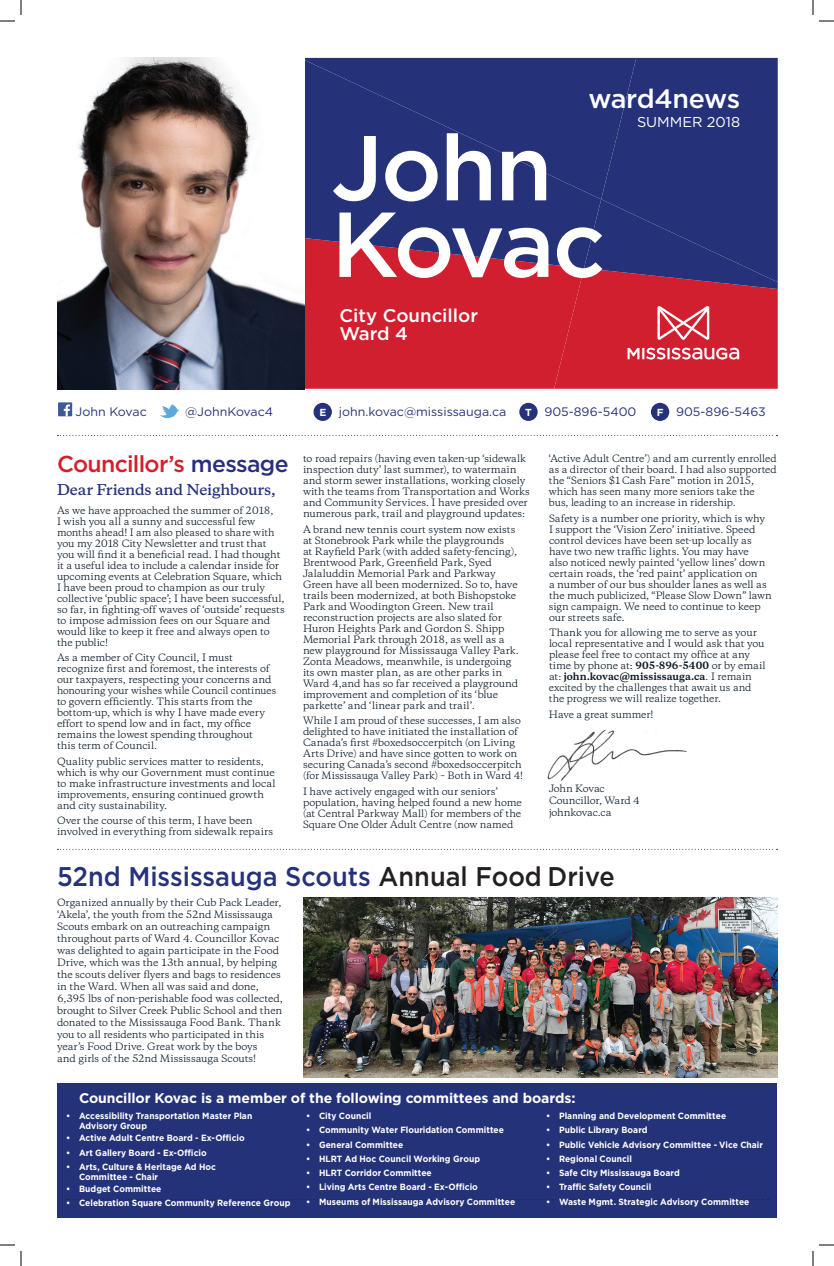
<style>
.page{position:relative;width:834px;height:1266px;background:#fff}
.page>*{position:absolute;margin:0;border:0;box-sizing:border-box;transform-origin:0 0}
.t1{font:500 91.9px/76.6px "Gotham";letter-spacing:-.025em;color:#fff}
.t2{font:500 27px "Gotham";color:#253279;scale:.94 1}
.t3{font:500 26.6px "Gotham";letter-spacing:-.02em;color:#fff}
.t4{font:500 23px "Gotham";letter-spacing:-.03em;color:#d2202d}
.t5{font:500 18.4px/18.4px "Gotham";color:#fff}
.t6{font:14.3px "Gotham";color:#fff}
.t7{font:700 14px "Gotham";letter-spacing:-.01em;color:#fff}
.t8{font:600 14px "Copernicus";letter-spacing:-.01em;color:#253279}
.t9{font:12.3px "Gotham";color:#253279}
.t10{font:9.5px/11px "Copernicus";letter-spacing:-.005em;color:#0a1a29}
.t11{font:700 9px/10px "Gotham";letter-spacing:.005em;color:#fff;scale:.94 1}
.s1{font-weight:700;font-size:10.2px;color:#fff}
.s2{color:#2a2f7d}
.s3{font-weight:700}
.s4{color:#231f20}
</style>
<div class="page">
<img style="left:547px;top:730px;width:140px;height:51px">
<div style="left:304px;top:268px;width:250px;height:121px;background:#d21f2f"></div>
<svg style="left:305px;top:58px;width:249px;height:210px;background:#323073"></svg>
<svg style="left:554px;top:58px;width:224px;height:331px;background:#602f63"></svg>
<img style="left:57px;top:57px;width:247px;height:332px">
<div style="left:58px;top:402px;width:14px;height:14px;background:#3b5a9a"></div>
<svg style="left:64px;top:405px;width:6px;height:11px"></svg>
<svg style="left:159px;top:404px;width:21px;height:14px"></svg>
<div style="left:314px;top:403px;width:18px;height:18px;background:#253279;border-radius:50%"></div>
<div style="left:519px;top:403px;width:19px;height:18px;background:#253279;border-radius:50%"></div>
<div style="left:651px;top:403px;width:18px;height:18px;background:#253279;border-radius:50%"></div>
<svg style="left:58px;top:435px;width:719px;height:1px"></svg>
<div style="left:57px;top:1084px;width:720px;height:134px;background:#243279"></div>
<svg style="left:66px;top:1199px;width:703px;height:1px"></svg>
<svg style="left:58px;top:849px;width:720px;height:1px"></svg>
<img style="left:303px;top:897px;width:474px;height:181px">
<svg style="left:0;top:0;width:22px;height:22px"></svg>
<svg style="left:0;top:1244px;width:22px;height:22px"></svg>
<svg style="left:812px;top:0;width:22px;height:22px"></svg>
<svg style="left:812px;top:1244px;width:22px;height:22px"></svg>
<h3 class="t3" style="left:588px;top:81px;width:153px">ward4news</h3>
<h1 class="t1" style="left:331px;top:128px;width:276px">John<br>Kovac</h1>
<h3 class="t5" style="left:339px;top:306px;width:140px">City Councillor<br>Ward 4</h3>
<h3 class="t6" style="left:637px;top:113px;width:105px">SUMMER 2018</h3>
<p class="t9" style="left:76px;top:404px;width:73px">John Kovac</p>
<p class="t9" style="left:185px;top:404px;width:90px">@JohnKovac4</p>
<p class="t9" style="left:319px;top:404px;width:188px"><span class="s1">E</span> john.kovac@mississauga.ca</p>
<p class="t9" style="left:525px;top:404px;width:113px"><span class="s1">T</span> 905-896-5400</p>
<p class="t9" style="left:657px;top:404px;width:111px"><span class="s1">F</span> 905-896-5463</p>
<h3 class="t4" style="left:57px;top:449px;width:233px">Councillor’s <span class="s2">message</span></h3>
<h3 class="t8" style="left:57px;top:481px;width:220px">Dear Friends and Neighbours,</h3>
<p class="t10" style="left:549px;top:453px;width:229px">‘Active Adult Centre’) and am currently enrolled as a director of their board. I had also supported the “Seniors $1 Cash Fare” motion in 2015, which has seen many more seniors take the<br>bus, leading to an increase in ridership.</p>
<p class="t10" style="left:549px;top:513px;width:224px">Safety is a number one priority, which is why<br>I support the ‘Vision Zero’ initiative. Speed control devices have been set-up locally as have two new traffic lights. You may have<br>also noticed newly painted ‘yellow lines’ down certain roads, the ‘red paint’ application on<br>a number of our bus shoulder lanes as well as the much publicized, “Please Slow Down” lawn sign campaign. We need to continue to keep our streets safe.</p>
<p class="t10" style="left:549px;top:627px;width:218px">Thank you for allowing me to serve as your local representative and I would ask that you please feel free to contact my office at any time by phone at: <span class="s3">905-896-5400</span> or by email at: <span class="s3">john.kovac@mississauga.ca</span>. I remain excited by the challenges that await us and the progress we will realize together.</p>
<p class="t10" style="left:549px;top:709px;width:106px">Have a great summer!</p>
<p class="t10" style="left:303px;top:453px;width:228px">to road repairs (having even taken-up ‘sidewalk inspection duty’ last summer), to watermain and storm sewer installations, working closely with the teams from Transportation and Works and Community Services. I have presided over numerous park, trail and playground updates:</p>
<p class="t10" style="left:303px;top:524px;width:217px">A brand new tennis court system now exists at Stonebrook Park while the playgrounds<br>at Rayfield Park (with added safety-fencing), Brentwood Park, Greenfield Park, Syed Jalaluddin Memorial Park and Parkway Green have all been modernized. So to, have trails been modernized, at both Bishopstoke Park and Woodington Green. New trail reconstruction projects are also slated for Huron Heights Park and Gordon S. Shipp Memorial Park through 2018, as well as a new playground for Mississauga Valley Park.<br>Zonta Meadows, meanwhile, is undergoing its own master plan, as are other parks in Ward 4,and has so far received a playground improvement and completion of its ‘blue parkette’ and ‘linear park and trail’.</p>
<p class="t10" style="left:303px;top:715px;width:221px">While I am proud of these successes, I am also delighted to have initiated the installation of Canada’s first #boxedsoccerpitch (on Living Arts Drive) and have since gotten to work on securing Canada’s second #boxedsoccerpitch (for Mississauga Valley Park) – Both in Ward 4!</p>
<p class="t10" style="left:303px;top:786px;width:220px">I have actively engaged with our seniors’ population, having helped found a new home (at Central Parkway Mall) for members of the Square One Older Adult Centre (now named</p>
<p class="t10" style="left:57px;top:505px;width:229px">As we have approached the summer of 2018,<br>I wish you all a sunny and successful few months ahead! I am also pleased to share with you my 2018 City Newsletter and trust that you will find it a beneficial read. I had thought it a useful idea to include a calendar inside for upcoming events at Celebration Square, which I have been proud to champion as our truly collective ‘public space’; I have been successful, so far, in fighting-off waves of ‘outside’ requests to impose admission fees on our Square and would like to keep it free and always open to the public!</p>
<p class="t10" style="left:57px;top:652px;width:221px">As a member of City Council, I must recognize first and foremost, the interests of our taxpayers, respecting your concerns and honouring your wishes while Council continues to govern efficiently. This starts from the bottom-up, which is why I have made every effort to spend low and in fact, my office remains the lowest spending throughout<br>this term of Council.</p>
<p class="t10" style="left:57px;top:756px;width:220px">Quality public services matter to residents, which is why our Government must continue to make infrastructure investments and local improvements, ensuring continued growth and city sustainability.</p>
<p class="t10" style="left:57px;top:815px;width:218px">Over the course of this term, I have been involved in everything from sidewalk repairs</p>
<p class="t10" style="left:549px;top:782px;width:92px;line-height:12px">John Kovac<br>Councillor, Ward 4 johnkovac.ca</p>
<h2 class="t2" style="left:57px;top:859px;width:595px">52nd Mississauga Scouts <span class="s4">Annual Food Drive</span></h2>
<p class="t10" style="left:57px;top:897px;width:227px;line-height:12px">Organized annually by their Cub Pack Leader, ‘Akela’, the youth from the 52nd Mississauga Scouts embark on an outreaching campaign throughout parts of Ward 4. Councillor Kovac was delighted to again participate in the Food Drive, which was the 13th annual, by helping the scouts deliver flyers and bags to residences in the Ward. When all was said and done, 6,395 lbs of non-perishable food was collected, brought to Silver Creek Public School and then donated to the Mississauga Food Bank. Thank you to all residents who participated in this year’s Food Drive. Great work by the boys<br>and girls of the 52nd Mississauga Scouts!</p>
<h3 class="t7" style="left:79px;top:1089px;width:498px">Councillor Kovac is a member of the following committees and boards:</h3>
<p class="t11" style="left:79px;top:1111px;width:186px;text-indent:-13px">• Accessibility Transportation Master Plan<br>Advisory Group</p>
<p class="t11" style="left:66px;top:1133px;width:192px">• Active Adult Centre Board - Ex-Officio</p>
<p class="t11" style="left:66px;top:1147px;width:151px">• Art Gallery Board - Ex-Officio</p>
<p class="t11" style="left:79px;top:1162px;width:147px;text-indent:-13px">• Arts, Culture &amp; Heritage Ad Hoc<br>Committee - Chair</p>
<p class="t11" style="left:66px;top:1184px;width:103px">• Budget Committee</p>
<p class="t11" style="left:66px;top:1198px;width:240px">• Celebration Square Community Reference Group</p>
<p class="t11" style="left:306px;top:1111px;width:71px">• City Council</p>
<p class="t11" style="left:306px;top:1125px;width:212px">• Community Water Flouridation Committee</p>
<p class="t11" style="left:306px;top:1139px;width:105px">• General Committee</p>
<p class="t11" style="left:306px;top:1154px;width:187px">• HLRT Ad Hoc Council Working Group</p>
<p class="t11" style="left:306px;top:1168px;width:135px">• HLRT Corridor Committee</p>
<p class="t11" style="left:306px;top:1182px;width:184px">• Living Arts Centre Board - Ex-Officio</p>
<p class="t11" style="left:306px;top:1197px;width:224px">• Museums of Mississauga Advisory Committee</p>
<p class="t11" style="left:546px;top:1111px;width:193px">• Planning and Development Committee</p>
<p class="t11" style="left:546px;top:1125px;width:110px">• Public Library Board</p>
<p class="t11" style="left:546px;top:1139px;width:232px">• Public Vehicle Advisory Committee - Vice Chair</p>
<p class="t11" style="left:546px;top:1154px;width:93px">• Regional Council</p>
<p class="t11" style="left:546px;top:1168px;width:144px">• Safe City Mississauga Board</p>
<p class="t11" style="left:546px;top:1182px;width:113px">• Traffic Safety Council</p>
<p class="t11" style="left:546px;top:1197px;width:218px">• Waste Mgmt. Strategic Advisory Committee</p>
</div>
